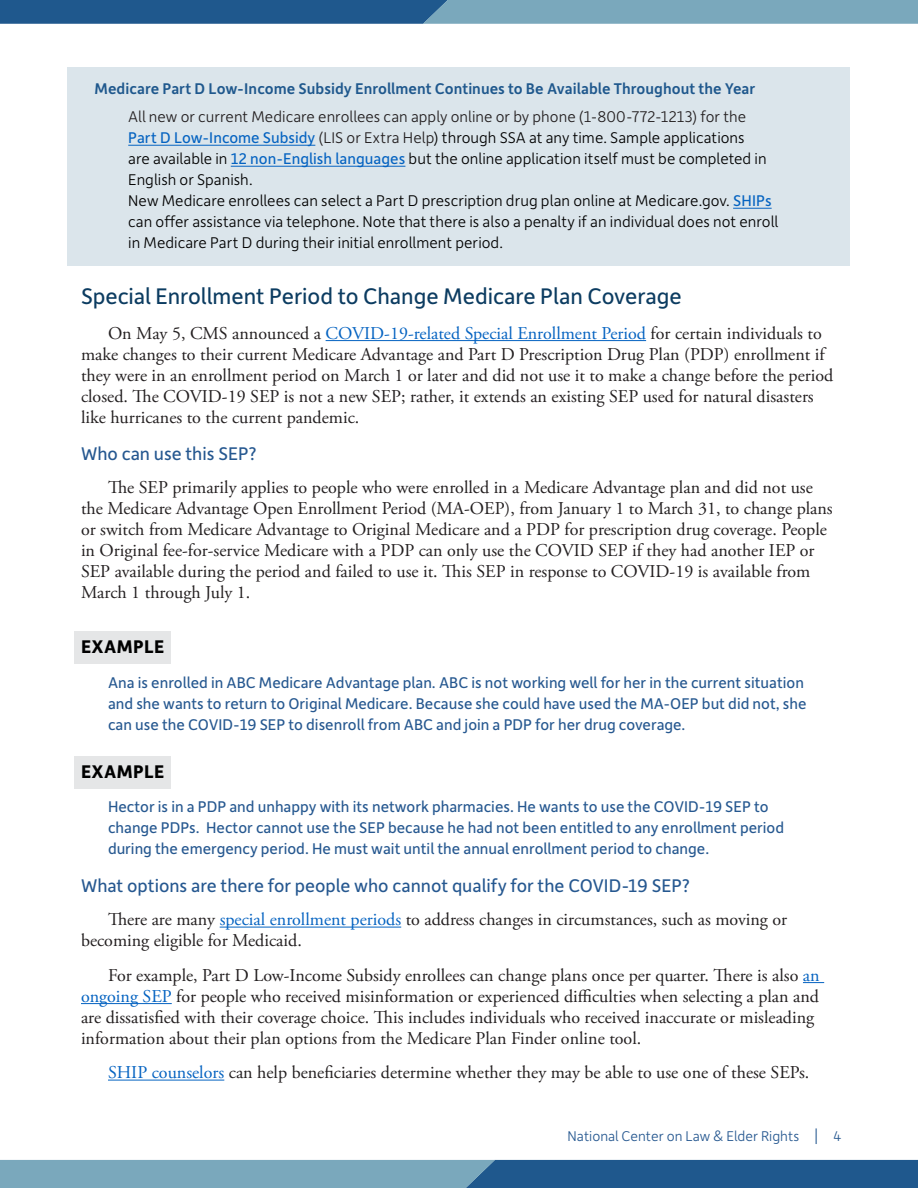
<style>
.page{position:relative;width:918px;height:1188px;background:#fff}
.page>*{position:absolute;margin:0;border:0;box-sizing:border-box;transform-origin:0 0}
.t1{font:24px "Depot New";color:#0c3c61}
.Subheader{font:19.5px "Depot New";color:#265890}
.Examples{font:700 19.5px "Depot New";letter-spacing:.02em;color:#000}
.Body_Text{font:18px/21px "Adobe Garamond Pro";color:#231f20}
.Glossary_definitions{font:300 16.5px/21px "Depot New";letter-spacing:.005em;color:#000}
.Examples_subtext{font:16.5px/21px "Depot New";color:#265890}
.Glossary_term{font:500 16.5px "Depot New";letter-spacing:.005em;color:#1f588d}
.t2{font:300 15px "Depot New";color:#265890}
.s1{color:#231f20}
.s2{font-weight:400;color:#0563c1}
.s3{color:#0563c1}
.s4{font-size:18px}
</style>
<div class="page">
<svg style="left:0;top:1160px;width:918px;height:28px"></svg>
<svg style="left:0;top:0;width:918px;height:24px"></svg>
<div style="left:68px;top:68px;width:782px;height:43px;background:#dbe5eb"></div>
<div style="left:68px;top:96px;width:782px;height:106px;background:#dbe5eb"></div>
<hr style="left:128px;top:145px;width:187px;height:1px;background:#0563c1">
<hr style="left:231px;top:166px;width:174px;height:1px;background:#0563c1">
<div style="left:68px;top:180px;width:782px;height:86px;background:#dbe5eb"></div>
<hr style="left:733px;top:208px;width:39px;height:1px;background:#0563c1">
<hr style="left:326px;top:340px;width:320px;height:1px;background:#0563c1">
<div style="left:74px;top:631px;width:97px;height:33px;background:#e5e6e7"></div>
<div style="left:74px;top:756px;width:97px;height:33px;background:#e5e6e7"></div>
<hr style="left:220px;top:927px;width:181px;height:1px;background:#0563c1">
<svg style="left:803px;top:982px;width:21px;height:1px"></svg>
<hr style="left:81px;top:1003px;width:91px;height:1px;background:#0563c1">
<hr style="left:108px;top:1080px;width:116px;height:1px;background:#0563c1">
<p class="Glossary_term" style="left:94px;top:77px;width:662px">Medicare Part D Low-Income Subsidy Enrollment Continues to Be Available Throughout the Year</p>
<p class="Glossary_definitions" style="left:128px;top:105px;width:640px"><span class="s1">All new or current Medicare enrollees can apply online or by phone (1-800-772-1213) for the </span><span class="s2">Part D Low-Income Subsidy</span> <span class="s1">(LIS or Extra Help</span>) through SSA at any time. Sample applications are available in <span class="s2">12 non-English languages</span> but the online application itself must be completed in English or Spanish.</p>
<p class="Glossary_definitions" style="left:128px;top:189px;width:652px">New Medicare enrollees can select a Part D prescription drug plan online at Medicare.gov. <span class="s2">SHIPs </span>can offer assistance via telephone. Note that there is also a penalty if an individual does not enroll in Medicare Part D during their initial enrollment period.</p>
<p class="t1" style="left:81px;top:281px;width:602px">Special Enrollment Period to Change Medicare Plan Coverage</p>
<p class="Body_Text" style="left:81px;top:323px;width:754px;text-indent:27px">On May 5, CMS announced a <span class="s3">COVID-19-related Special Enrollment Period</span> for certain individuals to make changes to their current Medicare Advantage and Part D Prescription Drug Plan (PDP) enrollment if they were in an enrollment period on March 1 or later and did not use it to make a change before the period closed. The COVID-19 SEP is not a new SEP; rather, it extends an existing SEP used for natural disasters like hurricanes to the current pandemic.</p>
<p class="Subheader" style="left:81px;top:441px;width:177px">Who can use this SEP?</p>
<p class="Body_Text" style="left:81px;top:478px;width:753px;text-indent:27px">The SEP primarily applies to people who were enrolled in a Medicare Advantage plan and did not use the Medicare Advantage Open Enrollment Period (MA-OEP), from January 1 to March 31, to change plans or switch from Medicare Advantage to Original Medicare and a PDP for prescription drug coverage. People in Original fee-for-service Medicare with a PDP can only use the COVID SEP if they had another IEP or SEP available during the period and failed to use it. This SEP in response to COVID-19 is available from March 1 through July 1.</p>
<p class="Examples" style="left:81px;top:634px;width:85px">EXAMPLE</p>
<p class="Examples_subtext" style="left:108px;top:671px;width:700px">Ana is enrolled in ABC Medicare Advantage plan. ABC is not working well for her in the current situation and she wants to return to Original Medicare. Because she could have used the MA-OEP but did not, she can use the COVID-19 SEP to disenroll from ABC and join a PDP for her drug coverage.</p>
<p class="Examples" style="left:81px;top:758px;width:85px">EXAMPLE</p>
<p class="Examples_subtext" style="left:108px;top:795px;width:678px">Hector is in a PDP and unhappy with its network pharmacies. He wants to use the COVID-19 SEP to change PDPs. Hector cannot use the SEP because he had not been entitled to any enrollment period during the emergency period. He must wait until the annual enrollment period to change.</p>
<p class="Subheader" style="left:81px;top:873px;width:610px">What options are there for people who cannot qualify for the COVID-19 SEP?</p>
<p class="Body_Text" style="left:81px;top:910px;width:708px;text-indent:27px">There are many <span class="s3">special enrollment periods</span> to address changes in circumstances, such as moving or becoming eligible for Medicaid.</p>
<p class="Body_Text" style="left:81px;top:965px;width:740px;text-indent:27px">For example, Part D Low-Income Subsidy enrollees can change plans once per quarter. There is also <span class="s3">an ongoing SEP</span> for people who received misinformation or experienced difficulties when selecting a plan and are dissatisfied with their coverage choice. This includes individuals who received inaccurate or misleading information about their plan options from the Medicare Plan Finder online tool.</p>
<p class="Body_Text" style="left:108px;top:1063px;width:703px"><span class="s3">SHIP counselors</span> can help beneficiaries determine whether they may be able to use one of these SEPs.</p>
<p class="t2" style="left:568px;top:1126px;width:276px">National Center on Law &amp; Elder Rights <span class="s4">|</span> 4</p>
</div>
